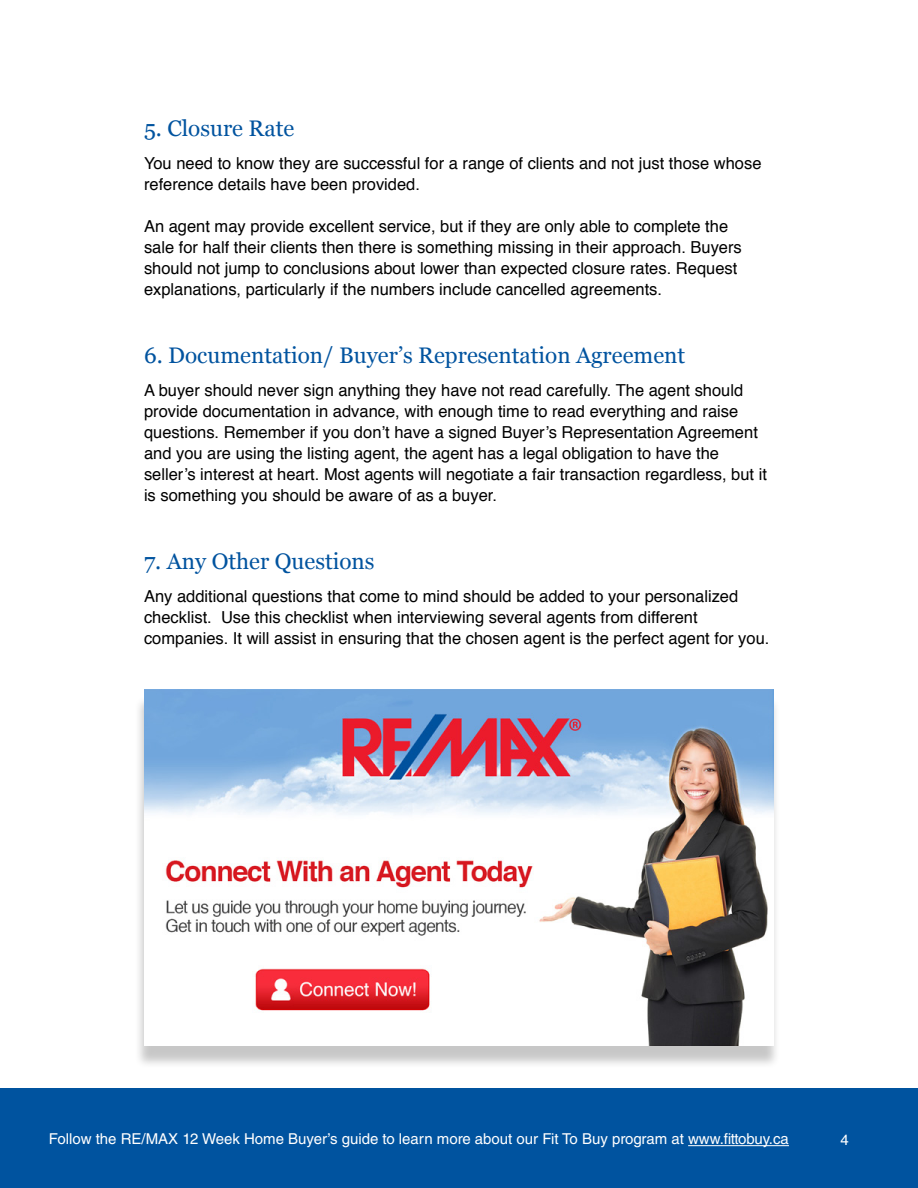
<style>
.page{position:relative;width:918px;height:1188px;background:#fff}
.page>*{position:absolute;margin:0;border:0;box-sizing:border-box;transform-origin:0 0}
.t1{font:22.5px "Georgia";color:#00539f}
.t2{font:16.5px/21px "Helvetica";color:#000}
.t3{font:15px "Helvetica LT Std";color:#fff}
.t4{font:15px "Helvetica";color:#fff}
</style>
<div class="page">
<div style="left:134px;top:695px;width:647px;height:374px;background:#000;opacity:.22"></div>
<img style="left:144px;top:689px;width:630px;height:357px">
<div style="left:0;top:1089px;width:918px;height:99px;background:#00539f"></div>
<hr style="left:688px;top:1145px;width:101px;height:1px;background:#fff">
<h1 class="t1" style="left:144px;top:115px;width:152px">5. Closure Rate</h1>
<p class="t2" style="left:144px;top:153px;width:619px">You need to know they are successful for a range of clients and not just those whose reference details have been provided.</p>
<p class="t2" style="left:144px;top:216px;width:599px">An agent may provide excellent service, but if they are only able to complete the sale for half their clients then there is something missing in their approach. Buyers should not jump to conclusions about lower than expected closure rates. Request explanations, particularly if the numbers include cancelled agreements.</p>
<h1 class="t1" style="left:144px;top:342px;width:543px">6. Documentation/ Buyer’s Representation Agreement</h1>
<p class="t2" style="left:144px;top:380px;width:625px">A buyer should never sign anything they have not read carefully. The agent should provide documentation in advance, with enough time to read everything and raise questions. Remember if you don’t have a signed Buyer’s Representation Agreement and you are using the listing agent, the agent has a legal obligation to have the seller’s interest at heart. Most agents will negotiate a fair transaction regardless, but it is something you should be aware of as a buyer.</p>
<h1 class="t1" style="left:144px;top:549px;width:232px">7. Any Other Questions</h1>
<p class="t2" style="left:144px;top:587px;width:627px">Any additional questions that come to mind should be added to your personalized checklist. Use this checklist when interviewing several agents from different companies. It will assist in ensuring that the chosen agent is the perfect agent for you.</p>
<p class="t3" style="left:49px;top:1130px;width:742px">Follow the RE/MAX 12 Week Home Buyer’s guide to learn more about our Fit To Buy program at www.fittobuy.ca</p>
<p class="t4" style="left:841px;top:1128px;width:10px">4</p>
</div>
